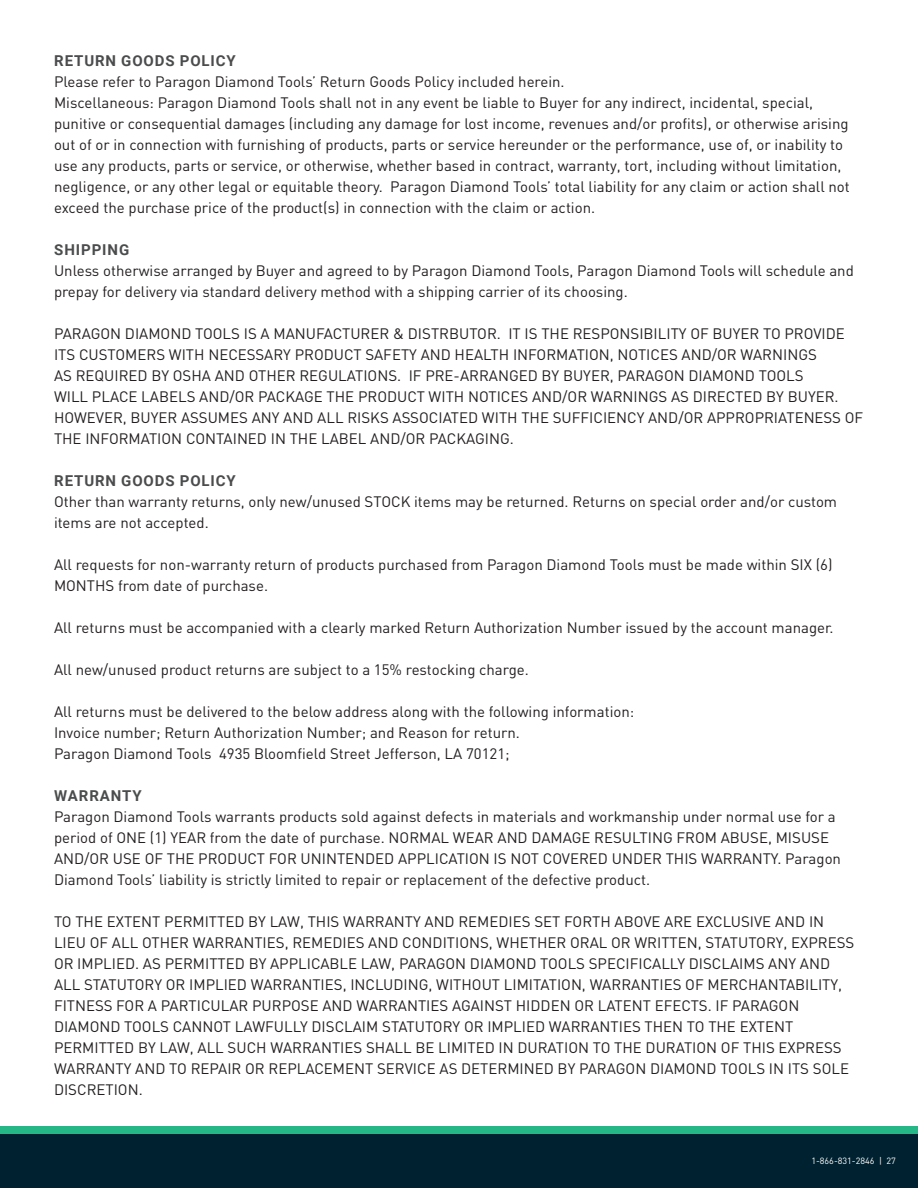
<style>
.page{position:relative;width:918px;height:1188px;background:#fff}
.page>*{position:absolute;margin:0;border:0;box-sizing:border-box;transform-origin:0 0}
.t1{font:15px/21px "DIN";color:#231f20}
.t2{font:700 15px "Roboto";letter-spacing:.06em;color:#4b4c4d}
.t3{font:9px "DIN";color:#fff}
</style>
<div class="page">
<div style="left:0;top:1126px;width:918px;height:62px;background:#26b787"></div>
<div style="left:0;top:1134px;width:918px;height:54px;background:#002230"></div>
<p class="t2" style="left:54px;top:50px;width:183px">RETURN GOODS POLICY</p>
<p class="t1" style="left:54px;top:71px;width:512px">Please refer to Paragon Diamond Tools’ Return Goods Policy included herein.</p>
<p class="t1" style="left:54px;top:92px;width:797px">Miscellaneous: Paragon Diamond Tools shall not in any event be liable to Buyer for any indirect, incidental, special, punitive or consequential damages (including any damage for lost income, revenues and/or profits), or otherwise arising out of or in connection with furnishing of products, parts or service hereunder or the performance, use of, or inability to use any products, parts or service, or otherwise, whether based in contract, warranty, tort, including without limitation, negligence, or any other legal or equitable theory. Paragon Diamond Tools’ total liability for any claim or action shall not exceed the purchase price of the product(s) in connection with the claim or action.</p>
<p class="t2" style="left:54px;top:239px;width:77px">SHIPPING</p>
<p class="t1" style="left:54px;top:260px;width:801px">Unless otherwise arranged by Buyer and agreed to by Paragon Diamond Tools, Paragon Diamond Tools will schedule and prepay for delivery via standard delivery method with a shipping carrier of its choosing.</p>
<p class="t1" style="left:54px;top:323px;width:811px">PARAGON DIAMOND TOOLS IS A MANUFACTURER &amp; DISTRBUTOR. IT IS THE RESPONSIBILITY OF BUYER TO PROVIDE ITS CUSTOMERS WITH NECESSARY PRODUCT SAFETY AND HEALTH INFORMATION, NOTICES AND/OR WARNINGS<br>AS REQUIRED BY OSHA AND OTHER REGULATIONS. IF PRE-ARRANGED BY BUYER, PARAGON DIAMOND TOOLS<br>WILL PLACE LABELS AND/OR PACKAGE THE PRODUCT WITH NOTICES AND/OR WARNINGS AS DIRECTED BY BUYER.<br>HOWEVER, BUYER ASSUMES ANY AND ALL RISKS ASSOCIATED WITH THE SUFFICIENCY AND/OR APPROPRIATENESS OF THE INFORMATION CONTAINED IN THE LABEL AND/OR PACKAGING.</p>
<p class="t2" style="left:54px;top:470px;width:183px">RETURN GOODS POLICY</p>
<p class="t1" style="left:54px;top:491px;width:785px">Other than warranty returns, only new/unused STOCK items may be returned. Returns on special order and/or custom items are not accepted.</p>
<p class="t1" style="left:54px;top:554px;width:780px">All requests for non-warranty return of products purchased from Paragon Diamond Tools must be made within SIX (6)<br>MONTHS from date of purchase.</p>
<p class="t1" style="left:54px;top:617px;width:781px">All returns must be accompanied with a clearly marked Return Authorization Number issued by the account manager.</p>
<p class="t1" style="left:54px;top:659px;width:476px">All new/unused product returns are subject to a 15% restocking charge.</p>
<p class="t1" style="left:54px;top:701px;width:582px">All returns must be delivered to the below address along with the following information:</p>
<p class="t1" style="left:54px;top:722px;width:467px">Invoice number; Return Authorization Number; and Reason for return.</p>
<p class="t1" style="left:54px;top:743px;width:457px">Paragon Diamond Tools 4935 Bloomfield Street Jefferson, LA 70121;</p>
<p class="t2" style="left:54px;top:785px;width:89px">WARRANTY</p>
<p class="t1" style="left:54px;top:806px;width:789px">Paragon Diamond Tools warrants products sold against defects in materials and workmanship under normal use for a period of ONE (1) YEAR from the date of purchase. NORMAL WEAR AND DAMAGE RESULTING FROM ABUSE, MISUSE AND/OR USE OF THE PRODUCT FOR UNINTENDED APPLICATION IS NOT COVERED UNDER THIS WARRANTY. Paragon Diamond Tools’ liability is strictly limited to repair or replacement of the defective product.</p>
<p class="t1" style="left:54px;top:911px;width:802px">TO THE EXTENT PERMITTED BY LAW, THIS WARRANTY AND REMEDIES SET FORTH ABOVE ARE EXCLUSIVE AND IN LIEU OF ALL OTHER WARRANTIES, REMEDIES AND CONDITIONS, WHETHER ORAL OR WRITTEN, STATUTORY, EXPRESS OR IMPLIED. AS PERMITTED BY APPLICABLE LAW, PARAGON DIAMOND TOOLS SPECIFICALLY DISCLAIMS ANY AND ALL STATUTORY OR IMPLIED WARRANTIES, INCLUDING, WITHOUT LIMITATION, WARRANTIES OF MERCHANTABILITY, FITNESS FOR A PARTICULAR PURPOSE AND WARRANTIES AGAINST HIDDEN OR LATENT EFECTS. IF PARAGON DIAMOND TOOLS CANNOT LAWFULLY DISCLAIM STATUTORY OR IMPLIED WARRANTIES THEN TO THE EXTENT PERMITTED BY LAW, ALL SUCH WARRANTIES SHALL BE LIMITED IN DURATION TO THE DURATION OF THIS EXPRESS WARRANTY AND TO REPAIR OR REPLACEMENT SERVICE AS DETERMINED BY PARAGON DIAMOND TOOLS IN ITS SOLE DISCRETION.</p>
<p class="t3" style="left:811px;top:1156px;width:86px">1-866-831-2846 | 27</p>
</div>
